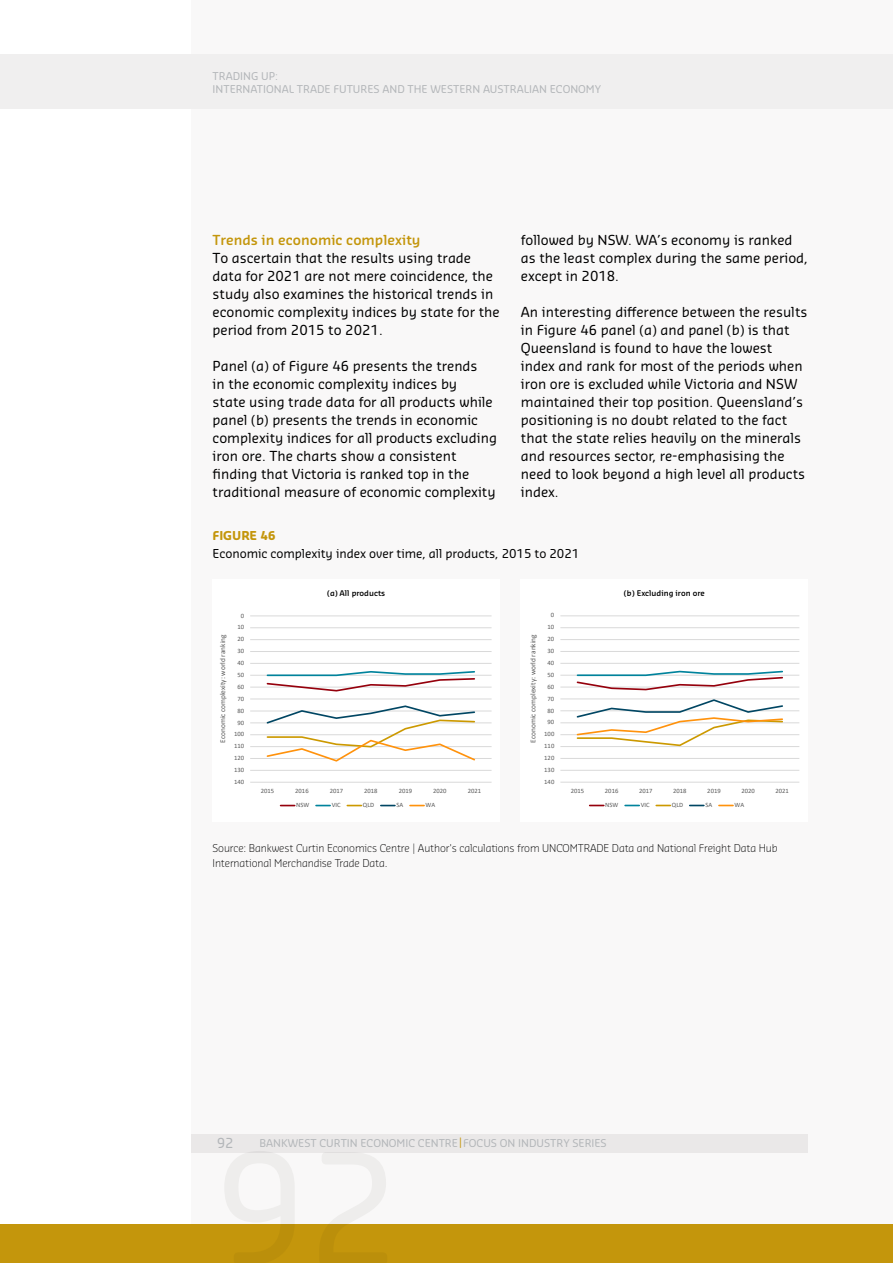
<style>
.page{position:relative;width:893px;height:1263px;background:#fff}
.page>*{position:absolute;margin:0;border:0;box-sizing:border-box;transform-origin:0 0}
.t1{font:13.5px/18px "Sansa Soft Pro";color:#000}
.t2{font:600 13.5px "Sansa Soft Pro";color:#c4960c}
.t3{font:13.5px "Sansa Soft Pro";color:#b3b6b9}
.t4{font:12px "Sansa Soft Pro";letter-spacing:-.005em;color:#000}
.t5{font:700 12px "Sansa Soft Pro";color:#c4960c}
.t6{font:300 10.5px/15px "Sansa Soft Pro";letter-spacing:-.01em;color:#000}
.t7{font:10.5px/13.5px "Sansa Soft Pro";color:#b3b6b9}
.t8{font:600 7.65px "Sansa Soft Pro";color:#000}
.t9{font:7.35px "Calibri";color:#595959}
.t10{font:6.6px/11.9px "Calibri";letter-spacing:.005em;color:#595959;text-align:right}
.s1{color:#c4960c}
</style>
<div class="page">
<div style="left:191px;top:0;width:702px;height:1224px;background:#f9f8f8"></div>
<div style="left:0;top:54px;width:893px;height:54px;background:#f0efef"></div>
<div style="left:0;top:1224px;width:893px;height:39px;background:#c4960c"></div>
<div style="left:213px;top:580px;width:287px;height:242px;background:#fff"></div>
<hr style="left:250px;top:627px;width:242px;height:1px;background:#d9d9d9">
<hr style="left:250px;top:639px;width:242px;height:1px;background:#d9d9d9">
<hr style="left:250px;top:651px;width:242px;height:1px;background:#d9d9d9">
<hr style="left:250px;top:663px;width:242px;height:1px;background:#d9d9d9">
<hr style="left:250px;top:675px;width:242px;height:1px;background:#d9d9d9">
<hr style="left:250px;top:687px;width:242px;height:1px;background:#d9d9d9">
<hr style="left:250px;top:699px;width:242px;height:1px;background:#d9d9d9">
<hr style="left:250px;top:711px;width:242px;height:1px;background:#d9d9d9">
<hr style="left:250px;top:723px;width:242px;height:1px;background:#d9d9d9">
<hr style="left:250px;top:734px;width:242px;height:1px;background:#d9d9d9">
<hr style="left:250px;top:746px;width:242px;height:1px;background:#d9d9d9">
<hr style="left:250px;top:758px;width:242px;height:1px;background:#d9d9d9">
<hr style="left:250px;top:770px;width:242px;height:1px;background:#d9d9d9">
<hr style="left:250px;top:782px;width:242px;height:1px;background:#d9d9d9">
<hr style="left:250px;top:616px;width:242px;height:1px;background:#d9d9d9">
<svg style="left:266px;top:671px;width:210px;height:21px"></svg>
<svg style="left:265px;top:705px;width:211px;height:57px"></svg>
<svg style="left:281px;top:805px;width:14px;height:1px"></svg>
<svg style="left:316px;top:805px;width:14px;height:1px"></svg>
<svg style="left:347px;top:805px;width:14px;height:1px"></svg>
<svg style="left:381px;top:805px;width:14px;height:1px"></svg>
<svg style="left:410px;top:805px;width:14px;height:1px"></svg>
<div style="left:521px;top:580px;width:287px;height:242px;background:#fff"></div>
<hr style="left:560px;top:627px;width:239px;height:1px;background:#d9d9d9">
<hr style="left:560px;top:639px;width:239px;height:1px;background:#d9d9d9">
<hr style="left:560px;top:651px;width:239px;height:1px;background:#d9d9d9">
<hr style="left:560px;top:663px;width:239px;height:1px;background:#d9d9d9">
<hr style="left:560px;top:675px;width:239px;height:1px;background:#d9d9d9">
<hr style="left:560px;top:687px;width:239px;height:1px;background:#d9d9d9">
<hr style="left:560px;top:699px;width:239px;height:1px;background:#d9d9d9">
<hr style="left:560px;top:710px;width:239px;height:1px;background:#d9d9d9">
<hr style="left:560px;top:722px;width:239px;height:1px;background:#d9d9d9">
<hr style="left:560px;top:734px;width:239px;height:1px;background:#d9d9d9">
<hr style="left:560px;top:746px;width:239px;height:1px;background:#d9d9d9">
<hr style="left:560px;top:758px;width:239px;height:1px;background:#d9d9d9">
<hr style="left:560px;top:770px;width:239px;height:1px;background:#d9d9d9">
<hr style="left:560px;top:782px;width:239px;height:1px;background:#d9d9d9">
<hr style="left:560px;top:615px;width:239px;height:1px;background:#d9d9d9">
<svg style="left:576px;top:670px;width:208px;height:21px"></svg>
<svg style="left:575px;top:698px;width:209px;height:49px"></svg>
<svg style="left:590px;top:805px;width:14px;height:1px"></svg>
<svg style="left:625px;top:805px;width:14px;height:1px"></svg>
<svg style="left:656px;top:805px;width:14px;height:1px"></svg>
<svg style="left:690px;top:805px;width:14px;height:1px"></svg>
<svg style="left:719px;top:805px;width:14px;height:1px"></svg>
<div style="left:191px;top:1134px;width:617px;height:18px;background:#eae8e8"></div>
<p class="t7" style="left:213px;top:69px;width:390px">TRADING UP:<br>INTERNATIONAL TRADE FUTURES AND THE WESTERN AUSTRALIAN ECONOMY</p>
<p class="t2" style="left:213px;top:231px;width:209px">Trends in economic complexity</p>
<p class="t1" style="left:213px;top:248px;width:289px">To ascertain that the results using trade data for 2021 are not mere coincidence, the study also examines the historical trends in economic complexity indices by state for the period from 2015 to 2021.</p>
<p class="t1" style="left:213px;top:356px;width:286px">Panel (a) of Figure 46 presents the trends<br>in the economic complexity indices by<br>state using trade data for all products while panel (b) presents the trends in economic complexity indices for all products excluding iron ore. The charts show a consistent finding that Victoria is ranked top in the traditional measure of economic complexity</p>
<p class="t1" style="left:521px;top:230px;width:288px">followed by NSW. WA’s economy is ranked as the least complex during the same period, except in 2018.</p>
<p class="t1" style="left:521px;top:302px;width:288px">An interesting difference between the results in Figure 46 panel (a) and panel (b) is that Queensland is found to have the lowest index and rank for most of the periods when iron ore is excluded while Victoria and NSW maintained their top position. Queensland’s positioning is no doubt related to the fact that the state relies heavily on the minerals and resources sector, re-emphasising the need to look beyond a high level all products index.</p>
<p class="t5" style="left:213px;top:528px;width:64px">FIGURE 46</p>
<p class="t4" style="left:213px;top:546px;width:368px">Economic complexity index over time, all products, 2015 to 2021</p>
<p class="t9" style="left:218px;top:743px;width:110px;rotate:-90deg">Economic complexity: world ranking</p>
<p class="t10" style="left:234px;top:609px;width:12px">0<br>10<br>20<br>30<br>40<br>50<br>60<br>70<br>80<br>90<br>100<br>110<br>120<br>130<br>140</p>
<p class="t8" style="left:327px;top:588px;width:60px">(a) All products</p>
<p class="t8" style="left:624px;top:588px;width:83px">(b) Excluding iron ore</p>
<p class="t10" style="left:261px;top:784px;width:15px">2015</p>
<p class="t10" style="left:295px;top:784px;width:15px">2016</p>
<p class="t10" style="left:330px;top:784px;width:15px">2017</p>
<p class="t10" style="left:364px;top:784px;width:15px">2018</p>
<p class="t10" style="left:399px;top:784px;width:15px">2019</p>
<p class="t10" style="left:433px;top:784px;width:15px">2020</p>
<p class="t10" style="left:468px;top:784px;width:15px">2021</p>
<p class="t10" style="left:296px;top:799px;width:15px">NSW</p>
<p class="t10" style="left:332px;top:799px;width:10px">VIC</p>
<p class="t10" style="left:363px;top:799px;width:13px">QLD</p>
<p class="t10" style="left:396px;top:799px;width:8px">SA</p>
<p class="t10" style="left:426px;top:799px;width:11px">WA</p>
<p class="t9" style="left:528px;top:742px;width:110px;rotate:-90deg">Economic complexity: world ranking</p>
<p class="t10" style="left:544px;top:609px;width:12px">0<br>10<br>20<br>30<br>40<br>50<br>60<br>70<br>80<br>90<br>100<br>110<br>120<br>130<br>140</p>
<p class="t10" style="left:571px;top:784px;width:15px">2015</p>
<p class="t10" style="left:605px;top:784px;width:15px">2016</p>
<p class="t10" style="left:639px;top:784px;width:15px">2017</p>
<p class="t10" style="left:673px;top:784px;width:15px">2018</p>
<p class="t10" style="left:707px;top:784px;width:15px">2019</p>
<p class="t10" style="left:741px;top:784px;width:15px">2020</p>
<p class="t10" style="left:775px;top:784px;width:15px">2021</p>
<p class="t10" style="left:605px;top:799px;width:15px">NSW</p>
<p class="t10" style="left:641px;top:799px;width:10px">VIC</p>
<p class="t10" style="left:672px;top:799px;width:13px">QLD</p>
<p class="t10" style="left:705px;top:799px;width:8px">SA</p>
<p class="t10" style="left:734px;top:799px;width:11px">WA</p>
<p class="t6" style="left:213px;top:840px;width:566px">Source: Bankwest Curtin Economics Centre | Author's calculations from UNCOMTRADE Data and National Freight Data Hub<br>International Merchandise Trade Data.</p>
<p class="t3" style="left:217px;top:1134px;width:18px">92</p>
<p class="t7" style="left:259px;top:1136px;width:349px">BANKWEST CURTIN ECONOMIC CENTRE <span class="s1">|</span> FOCUS ON INDUSTRY SERIES</p>
</div>
